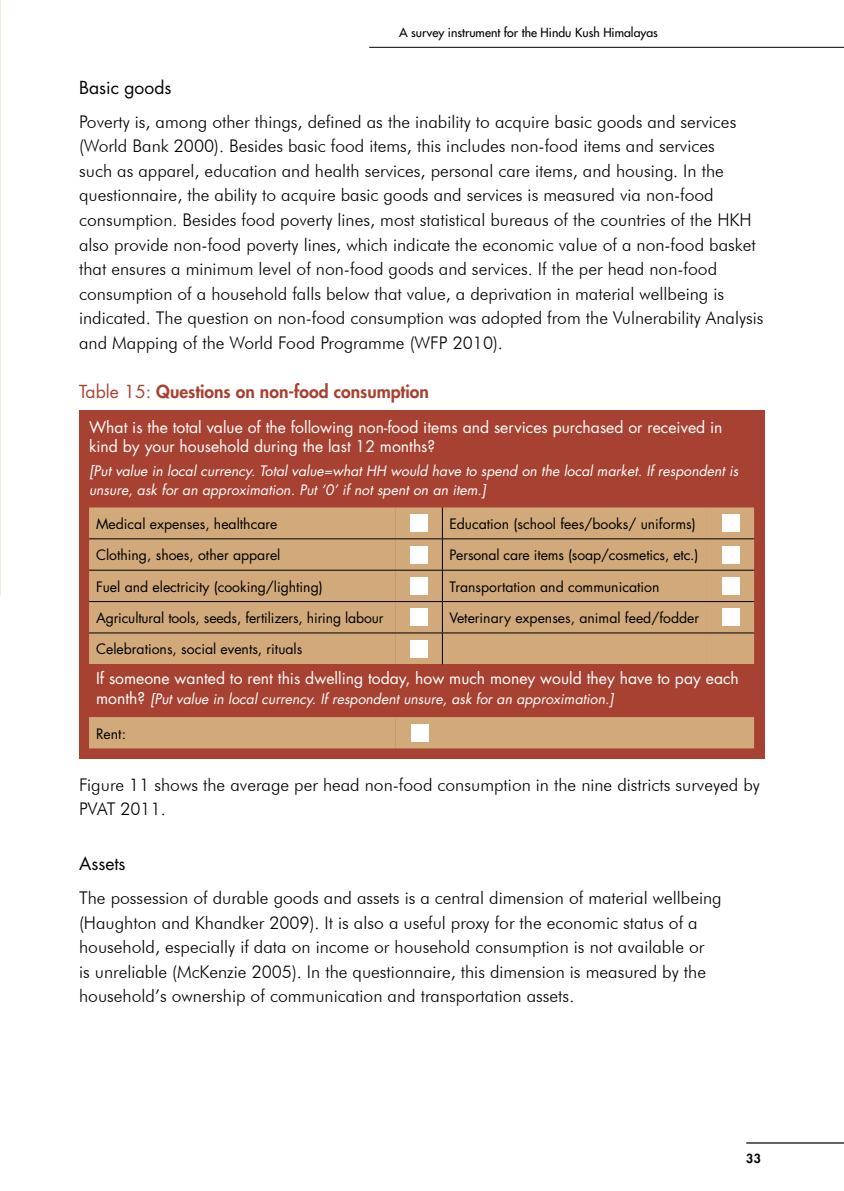
<style>
.page{position:relative;width:844px;height:1191px;background:#fff}
.page>*{position:absolute;margin:0;border:0;box-sizing:border-box;transform-origin:0 0}
.t1{font:300 17.5px/24.5px "Futura BT";color:#000}
.t2{font:800 17.5px "Futura Std";color:#a74232}
.t3{font:17.5px "Futura Std";color:#000}
.t4{font:15.75px/19.2px "Futura Std";color:#fff}
.t5{font:14px "Futura Std";color:#000}
.t6{font:italic 14px/19.2px "Futura Std";color:#fff}
.t7{font:500 12.25px "Futura Std";color:#000}
.t8{font:800 12.25px "Futura Std";color:#000}
.s1{font-weight:400}
.s2{font-style:normal;font-size:15.75px}
</style>
<div class="page">
<hr style="left:369px;top:47px;width:474px;height:1px;background:#000">
<hr style="left:746px;top:1142px;width:97px;height:1px;background:#000">
<div style="left:79px;top:410px;width:685px;height:348px;background:#a74232"></div>
<div style="left:89px;top:507px;width:306px;height:241px;background:#d1a97b"></div>
<div style="left:395px;top:507px;width:358px;height:241px;background:#d1a97b"></div>
<div style="left:89px;top:664px;width:664px;height:53px;background:#a74232"></div>
<hr style="left:442px;top:507px;width:1px;height:31px;background:#000">
<hr style="left:442px;top:539px;width:1px;height:31px;background:#000">
<hr style="left:442px;top:570px;width:1px;height:31px;background:#000">
<hr style="left:442px;top:602px;width:1px;height:30px;background:#000">
<hr style="left:442px;top:633px;width:1px;height:31px;background:#000">
<hr style="left:89px;top:538px;width:306px;height:1px;background:#000">
<hr style="left:395px;top:538px;width:47px;height:1px;background:#000">
<hr style="left:442px;top:538px;width:264px;height:1px;background:#000">
<hr style="left:706px;top:538px;width:47px;height:1px;background:#000">
<hr style="left:89px;top:570px;width:306px;height:1px;background:#000">
<hr style="left:395px;top:570px;width:47px;height:1px;background:#000">
<hr style="left:442px;top:570px;width:264px;height:1px;background:#000">
<hr style="left:706px;top:570px;width:47px;height:1px;background:#000">
<hr style="left:89px;top:601px;width:306px;height:1px;background:#000">
<hr style="left:395px;top:601px;width:47px;height:1px;background:#000">
<hr style="left:442px;top:601px;width:264px;height:1px;background:#000">
<hr style="left:706px;top:601px;width:47px;height:1px;background:#000">
<hr style="left:89px;top:632px;width:306px;height:1px;background:#000">
<hr style="left:395px;top:632px;width:47px;height:1px;background:#000">
<hr style="left:442px;top:632px;width:264px;height:1px;background:#000">
<hr style="left:706px;top:632px;width:47px;height:1px;background:#000">
<div style="left:410px;top:514px;width:17px;height:18px;background:#fff"></div>
<div style="left:721px;top:514px;width:18px;height:18px;background:#fff"></div>
<div style="left:410px;top:546px;width:17px;height:17px;background:#fff"></div>
<div style="left:721px;top:546px;width:18px;height:17px;background:#fff"></div>
<div style="left:410px;top:577px;width:17px;height:17px;background:#fff"></div>
<div style="left:721px;top:577px;width:18px;height:17px;background:#fff"></div>
<div style="left:410px;top:608px;width:17px;height:18px;background:#fff"></div>
<div style="left:721px;top:608px;width:18px;height:18px;background:#fff"></div>
<div style="left:410px;top:640px;width:17px;height:17px;background:#fff"></div>
<div style="left:410px;top:724px;width:18px;height:17px;background:#fff"></div>
<p class="t7" style="left:399px;top:25px;width:260px">A survey instrument for the Hindu Kush Himalayas</p>
<p class="t3" style="left:79px;top:76px;width:94px">Basic goods</p>
<p class="t1" style="left:79px;top:109px;width:685px">Poverty is, among other things, defined as the inability to acquire basic goods and services (World Bank 2000). Besides basic food items, this includes non-food items and services<br>such as apparel, education and health services, personal care items, and housing. In the questionnaire, the ability to acquire basic goods and services is measured via non-food consumption. Besides food poverty lines, most statistical bureaus of the countries of the HKH also provide non-food poverty lines, which indicate the economic value of a non-food basket that ensures a minimum level of non-food goods and services. If the per head non-food consumption of a household falls below that value, a deprivation in material wellbeing is indicated. The question on non-food consumption was adopted from the Vulnerability Analysis and Mapping of the World Food Programme (WFP 2010).</p>
<p class="t2" style="left:79px;top:380px;width:351px"><span class="s1">Table 15:</span> Questions on non-food consumption</p>
<p class="t4" style="left:89px;top:417px;width:635px">What is the total value of the following non-food items and services purchased or received in kind by your household during the last 12 months?</p>
<p class="t6" style="left:89px;top:461px;width:650px">[Put value in local currency. Total value=what HH would have to spend on the local market. If respondent is unsure, ask for an approximation. Put ‘0’ if not spent on an item.]</p>
<p class="t5" style="left:96px;top:515px;width:183px">Medical expenses, healthcare</p>
<p class="t5" style="left:449px;top:515px;width:248px">Education (school fees/books/ uniforms)</p>
<p class="t5" style="left:96px;top:546px;width:186px">Clothing, shoes, other apparel</p>
<p class="t5" style="left:449px;top:546px;width:250px">Personal care items (soap/cosmetics, etc.)</p>
<p class="t5" style="left:96px;top:577px;width:228px">Fuel and electricity (cooking/lighting)</p>
<p class="t5" style="left:449px;top:577px;width:211px">Transportation and communication</p>
<p class="t5" style="left:96px;top:609px;width:289px">Agricultural tools, seeds, fertilizers, hiring labour</p>
<p class="t5" style="left:449px;top:609px;width:251px">Veterinary expenses, animal feed/fodder</p>
<p class="t5" style="left:96px;top:640px;width:208px">Celebrations, social events, rituals</p>
<p class="t4" style="left:96px;top:669px;width:644px">If someone wanted to rent this dwelling today, how much money would they have to pay each</p>
<p class="t6" style="left:96px;top:689px;width:519px"><span class="s2">month?</span> [Put value in local currency. If respondent unsure, ask for an approximation.]</p>
<p class="t5" style="left:96px;top:724px;width:31px">Rent:</p>
<p class="t1" style="left:79px;top:772px;width:682px">Figure 11 shows the average per head non-food consumption in the nine districts surveyed by<br>PVAT 2011.</p>
<p class="t3" style="left:79px;top:852px;width:48px">Assets</p>
<p class="t1" style="left:79px;top:885px;width:644px">The possession of durable goods and assets is a central dimension of material wellbeing (Haughton and Khandker 2009). It is also a useful proxy for the economic status of a household, especially if data on income or household consumption is not available or<br>is unreliable (McKenzie 2005). In the questionnaire, this dimension is measured by the household’s ownership of communication and transportation assets.</p>
<p class="t8" style="left:746px;top:1151px;width:16px">33</p>
</div>
